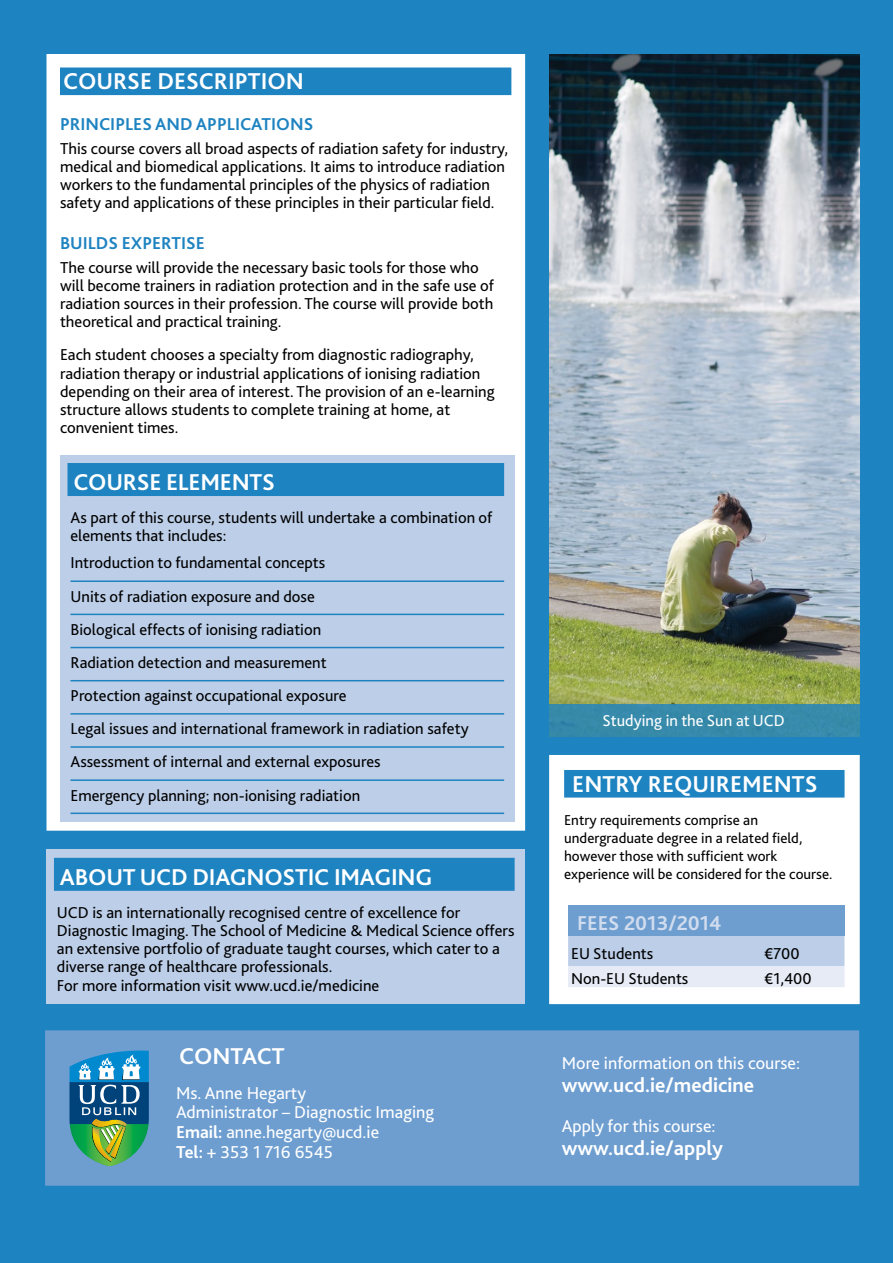
<style>
.page{position:relative;width:893px;height:1263px;background:#1e83c1}
.page>*{position:absolute;margin:0;border:0;box-sizing:border-box;transform-origin:0 0}
.t1{font:700 24px "Bliss 2";color:#fff}
.t2{font:700 21px "Bliss 2";color:#fff}
.t3{font:700 21px "Bliss 2";color:#d1ddef}
.t4{font:18px/19.8px "Bliss 2";color:#fff}
.t5{font:700 18px "Bliss 2";color:#1e83c1}
.t6{font:700 18px "Bliss 2";color:#fff}
.t7{font:16.5px/18.1px "Bliss 2";color:#000}
.t8{font:16.5px "Bliss 2";color:#fff}
.t9{font:15px/18px "Bliss 2";color:#000}
.s1{font-weight:700}
</style>
<div class="page">
<div style="left:45px;top:1030px;width:814px;height:156px;background:#6e9ed0"></div>
<div style="left:46px;top:850px;width:479px;height:154px;background:#bccee8"></div>
<div style="left:54px;top:858px;width:461px;height:33px;background:#1e83c1"></div>
<svg style="left:69px;top:1050px;width:80px;height:116px;background:#478e93"></svg>
<img style="left:549px;top:54px;width:310px;height:650px">
<svg style="left:549px;top:755px;width:311px;height:250px;background:#ddecf5"></svg>
<div style="left:568px;top:905px;width:276px;height:31px;background:#6e9ed0"></div>
<svg style="left:568px;top:936px;width:276px;height:51px;background:#cddaed"></svg>
<div style="left:53px;top:61px;width:465px;height:763px;background:#fff"></div>
<div style="left:57px;top:62px;width:455px;height:33px;background:#1e83c1"></div>
<div style="left:46px;top:54px;width:479px;height:777px;border:14px solid #fff"></div>
<div style="left:532px;top:704px;width:327px;height:33px;background:#378aaa"></div>
<div style="left:60px;top:455px;width:455px;height:367px;background:#bccee8"></div>
<div style="left:68px;top:463px;width:436px;height:33px;background:#1e83c1"></div>
<hr style="left:70px;top:580px;width:434px;height:2px;background:#1e83c1">
<hr style="left:70px;top:614px;width:434px;height:1px;background:#1e83c1">
<hr style="left:70px;top:647px;width:434px;height:1px;background:#1e83c1">
<hr style="left:70px;top:680px;width:434px;height:1px;background:#1e83c1">
<hr style="left:70px;top:713px;width:434px;height:2px;background:#1e83c1">
<hr style="left:70px;top:746px;width:434px;height:2px;background:#1e83c1">
<hr style="left:70px;top:779px;width:434px;height:2px;background:#1e83c1">
<hr style="left:70px;top:812px;width:434px;height:2px;background:#1e83c1">
<h1 class="t1" style="left:63px;top:66px;width:242px">COU RSE DESCRIPTION</h1>
<p class="t5" style="left:60px;top:112px;width:230px">PRINCIPLES AND APPLICATIONS</p>
<p class="t7" style="left:60px;top:139px;width:450px">This course covers all broad aspects of radiation safety for industry, medical and biomedical applications. It aims to introduce radiation workers to the fundamental principles of the physics of radiation safety and applications of these principles in their particular field.</p>
<p class="t5" style="left:60px;top:232px;width:136px">BUILDS EXPERTISE</p>
<p class="t7" style="left:60px;top:258px;width:435px">The course will provide the necessary basic tools for those who will become trainers in radiation protection and in the safe use of radiation sources in their profession. The course will provide both theoretical and practical training.</p>
<p class="t7" style="left:60px;top:345px;width:436px">Each student chooses a specialty from diagnostic radiography, radiation therapy or industrial applications of ionising radiation depending on their area of interest. The provision of an e-learning structure allows students to complete training at home, at convenient times.</p>
<h1 class="t1" style="left:74px;top:467px;width:203px">COURSE ELEM ENTS</h1>
<p class="t7" style="left:70px;top:508px;width:423px">As part of this course, students will undertake a combination of elements that includes:</p>
<p class="t7" style="left:70px;top:546px;width:400px;line-height:33.2px">Introduction to fundamental concepts<br>Units of radiation exposure and dose<br>Biological effects of ionising radiation<br>Radiation detection and measurement<br>Protection against occupational exposure<br>Legal issues and international framework in radiation safety Assessment of internal and external exposures<br>Emergency planning; non-ionising radiation</p>
<h1 class="t1" style="left:60px;top:862px;width:172px">ABOUT UCD DIAGNOST</h1>
<h1 class="t1" style="left:308px;top:862px;width:107px">IC IMAGING</h1>
<p class="t7" style="left:57px;top:903px;width:459px">UCD is an internationally recognised centre of excellence for Diagnostic Imaging. The School of Medicine &amp; Medical Science offers an extensive portfolio of graduate taught courses, which cater to a diverse range of healthcare professionals.<br>For more information visit www.ucd.ie/medicine</p>
<h1 class="t1" style="left:179px;top:1041px;width:107px">CONTACT</h1>
<p class="t4" style="left:176px;top:1082px;width:260px">Ms. Anne Hegarty<br>Administrator – Diagnostic Imaging<br><span class="s1">EMAIL:</span> anne.hegarty@ucd.ie<br><span class="s1">TEL:</span> + 353 1 716 6545</p>
<p class="t6" style="left:218px;top:1081px;width:118px">NNE HEGARTY</p>
<p class="t8" style="left:602px;top:710px;width:184px">Studying in the Sun at UCD</p>
<h1 class="t1" style="left:572px;top:769px;width:247px">ENTRY REQUI REM ENTS</h1>
<p class="t9" style="left:564px;top:810px;width:270px">Entry requirements comprise an undergraduate degree in a related field, however those with sufficient work experience will be considered for the course.</p>
<p class="t3" style="left:577px;top:910px;width:146px">FEES 2013/2014</p>
<p class="t7" style="left:571px;top:944px;width:84px">EU Students</p>
<p class="t7" style="left:765px;top:944px;width:36px">€700</p>
<p class="t7" style="left:571px;top:969px;width:119px">Non-EU Students</p>
<p class="t7" style="left:765px;top:969px;width:49px">€1,400</p>
<p class="t4" style="left:562px;top:1052px;width:240px">More information on this course:</p>
<p class="t2" style="left:562px;top:1072px;width:194px">WWW.UCD.IE/MEDICINE</p>
<p class="t4" style="left:562px;top:1115px;width:155px">Apply for this course:</p>
<p class="t2" style="left:562px;top:1134px;width:163px">WWW.UCD.IE/APPLY</p>
</div>
